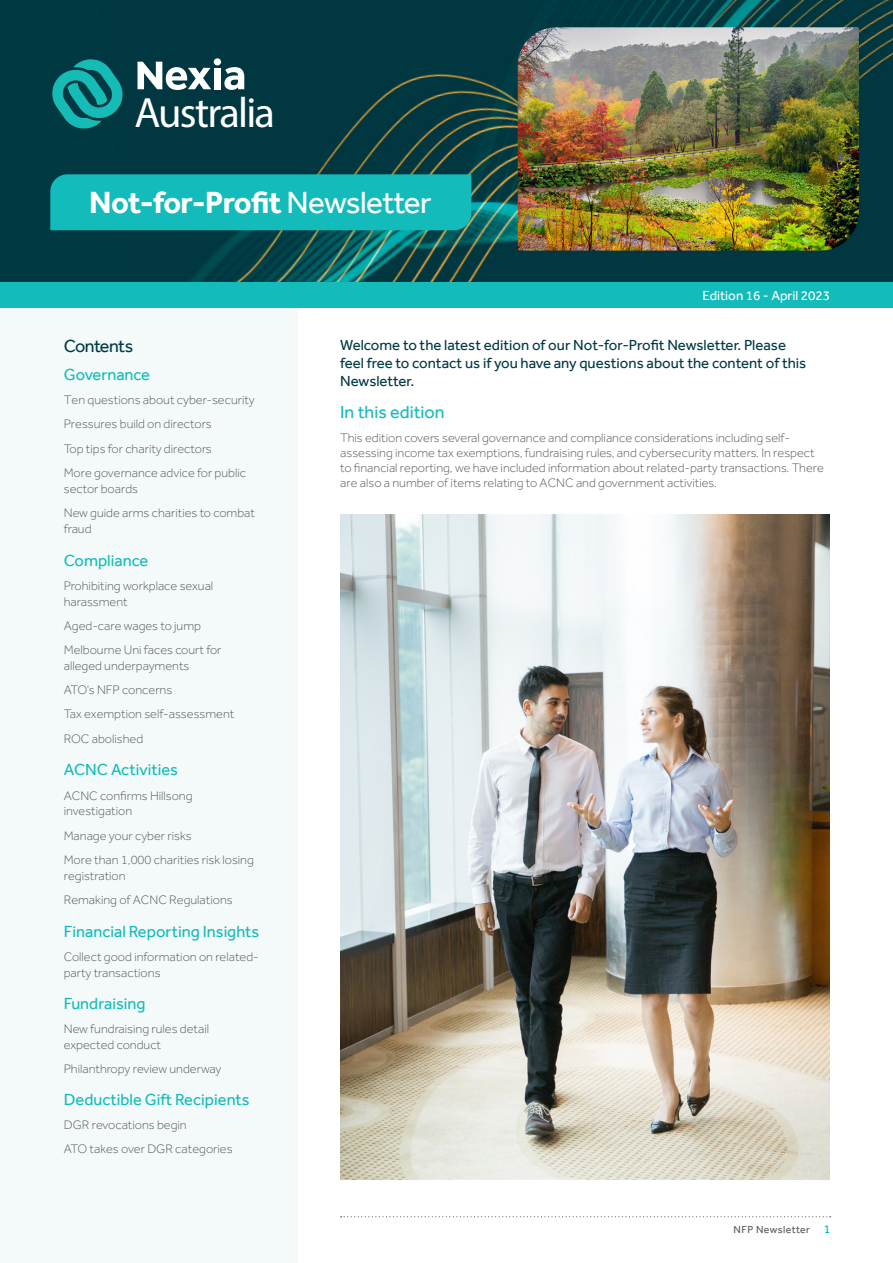
<style>
.page{position:relative;width:893px;height:1263px;background:#fff}
.page>*{position:absolute;margin:0;border:0;box-sizing:border-box;transform-origin:0 0}
.t1{font:42.6px "Nexia Effra";letter-spacing:-.045em;color:#fff}
.t2{font:700 31.5px "Effra";letter-spacing:-.02em;color:#fff}
.t3{font:18px "Effra";color:#14bbbb}
.t4{font:18px "Effra";letter-spacing:-.03em;color:#003942}
.t5{font:16.5px "Effra";color:#14bbbb}
.t6{font:15px/18px "Effra";color:#003942}
.t7{font:13.5px "Effra";color:#fff}
.t8{font:300 12.75px/24.3px "Effra";color:#58595b}
.t9{font:10.5px "Effra";letter-spacing:.04em;color:#58595b}
.s1{font-weight:400}
.s2{font-size:12px;color:#00b5b4}
</style>
<div class="page">
<div style="left:0;top:0;width:893px;height:285px;background:#003942"></div>
<img style="left:99px;top:0;width:794px;height:283px">
<svg style="left:341px;top:1216px;width:490px;height:1px"></svg>
<div style="left:50px;top:174px;width:421px;height:56px;background:#14bbbb"></div>
<img style="left:518px;top:27px;width:341px;height:224px">
<svg style="left:52px;top:58px;width:74px;height:74px"></svg>
<div style="left:214px;top:58px;width:7px;height:7px;background:#fff;border-radius:50%"></div>
<div style="left:214px;top:68px;width:7px;height:21px;background:#fff"></div>
<svg style="left:224px;top:67px;width:20px;height:23px"></svg>
<svg style="left:138px;top:62px;width:73px;height:28px"></svg>
<div style="left:0;top:308px;width:298px;height:955px;background:#f3faf9"></div>
<div style="left:0;top:283px;width:893px;height:25px;background:#14bbbb"></div>
<img style="left:340px;top:514px;width:489px;height:665px">
<h1 class="t1" style="left:135px;top:86px;width:142px">Australia</h1>
<h2 class="t2" style="left:89px;top:183px;width:344px">Not-for-Profit <span class="s1">Newsletter</span></h2>
<p class="t7" style="left:702px;top:288px;width:129px">Edition 16 - April 2023</p>
<h3 class="t4" style="left:64px;top:336px;width:71px">Contents</h3>
<p class="t5" style="left:64px;top:365px;width:88px">Governance</p>
<p class="t8" style="left:64px;top:388px;width:192px">Ten questions about cyber-security<br>Pressures build on directors<br>Top tips for charity directors<br>More governance advice for public</p>
<p class="t8" style="left:64px;top:476px;width:193px">sector boards<br>New guide arms charities to combat</p>
<p class="t8" style="left:64px;top:516px;width:29px">fraud</p>
<p class="t5" style="left:64px;top:550px;width:86px">Compliance</p>
<p class="t8" style="left:64px;top:578px;width:151px;line-height:15.8px">Prohibiting workplace sexual harassment</p>
<p class="t8" style="left:64px;top:613px;width:159px">Aged-care wages to jump<br>Melbourne Uni faces court for</p>
<p class="t8" style="left:64px;top:653px;width:172px">alleged underpayments<br>ATO’s NFP concerns<br>Tax exemption self-assessment<br>ROC abolished</p>
<p class="t5" style="left:64px;top:760px;width:116px">ACNC Activities</p>
<p class="t8" style="left:64px;top:787px;width:130px;line-height:15.8px">ACNC confirms Hillsong investigation</p>
<p class="t8" style="left:64px;top:823px;width:192px">Manage your cyber risks<br>More than 1,000 charities risk losing</p>
<p class="t8" style="left:64px;top:863px;width:170px">registration<br>Remaking of ACNC Regulations</p>
<p class="t5" style="left:64px;top:921px;width:197px">Financial Reporting Insights</p>
<p class="t8" style="left:64px;top:949px;width:197px;line-height:15.8px">Collect good information on related&shy;party transactions</p>
<p class="t5" style="left:64px;top:993px;width:83px">Fundraising</p>
<p class="t8" style="left:64px;top:1021px;width:147px;line-height:15.8px">New fundraising rules detail expected conduct</p>
<p class="t8" style="left:64px;top:1056px;width:159px">Philanthropy review underway</p>
<p class="t5" style="left:64px;top:1090px;width:187px">Deductible Gift Recipients</p>
<p class="t8" style="left:64px;top:1113px;width:170px">DGR revocations begin<br>ATO takes over DGR categories</p>
<p class="t6" style="left:340px;top:336px;width:468px">Welcome to the latest edition of our Not-for-Profit Newsletter. Please feel free to contact us if you have any questions about the content of this<br>Newsletter.</p>
<h3 class="t3" style="left:340px;top:402px;width:106px">In this edition</h3>
<p class="t8" style="left:340px;top:430px;width:485px;line-height:15px">This edition covers several governance and compliance considerations including self&shy;assessing income tax exemptions, fundraising rules, and cybersecurity matters. In respect to financial reporting, we have included information about related-party transactions. There are also a number of items relating to ACNC and government activities.</p>
<p class="t9" style="left:733px;top:1223px;width:98px">NFP Newsletter <span class="s2">1</span></p>
</div>
